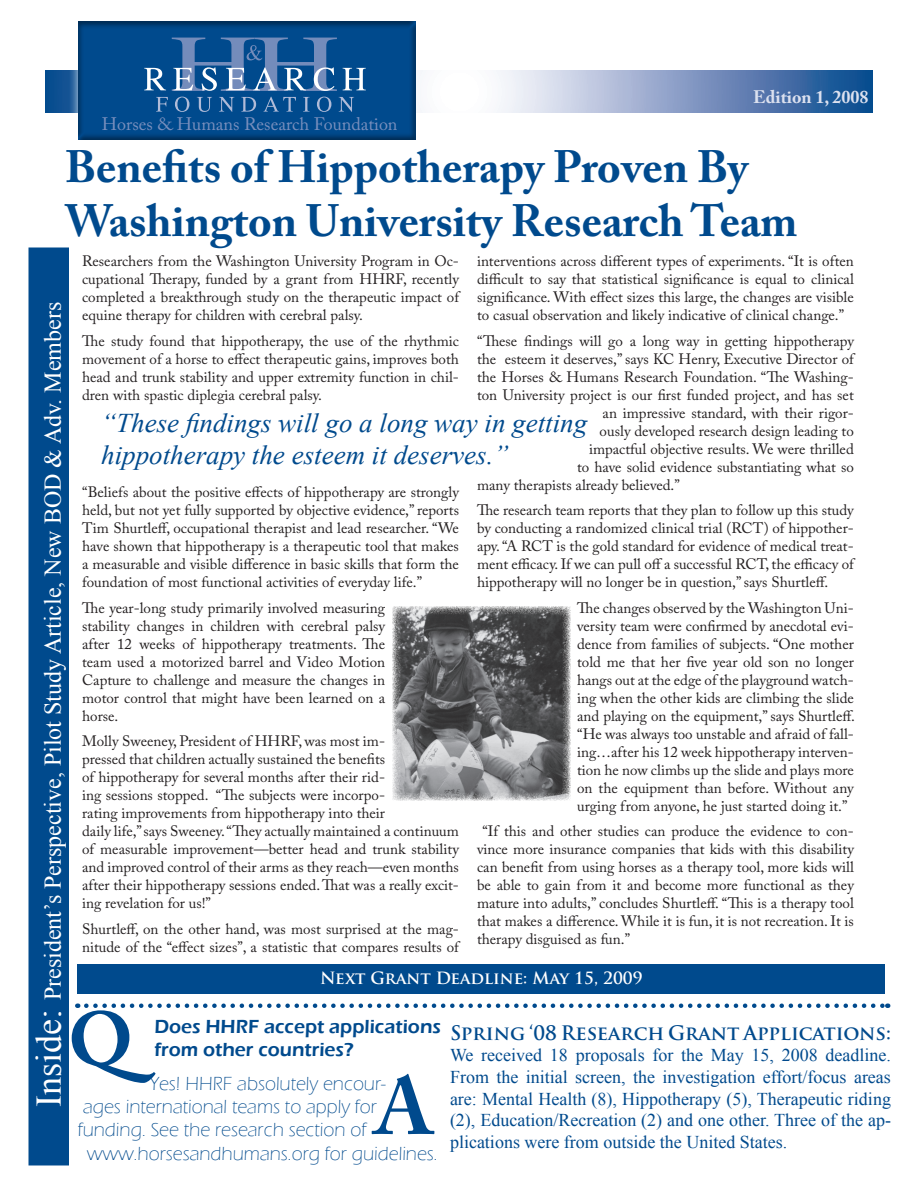
<style>
.page{position:relative;width:918px;height:1188px;background:#fff}
.page>*{position:absolute;margin:0;border:0;box-sizing:border-box;transform-origin:0 0}
.Upper_Right{font:700 81px "Adobe Caslon Pro";color:#004a8d}
.Upper_Right-2{font:700 75px "Adobe Caslon Pro";color:#004a8d}
.Head_2{font:700 45px/54px "Adobe Caslon Pro";color:#004a8d}
.t1{font:italic 27px/32.4px "Times New Roman";color:#004a8d}
.t2{font:24px "Times New Roman";color:#fff}
.Upper_Right-3{font:300 19.5px "Eras ITC";color:#004a8d}
.Upper_Right-4{font:600 19.5px/23.4px "Eras ITC";color:#004a8d}
.Upper_Right-5{font:700 19.5px "Trajan Pro";color:#004a8d}
.Upper_Right-6{font:18px/21.6px "Times New Roman";color:#004a8d;text-align:justify}
.Upper_Right-7{font:18px "Adobe Caslon Pro";color:#798fbd}
.Upper_Right-8{font:700 18px "Adobe Caslon Pro";color:#dce1ef}
.Upper_Right-9{font:700 16.5px "Trajan Pro";color:#fff}
.Body_2{font:15px/18px "Adobe Caslon Pro";color:#231f20;text-align:justify}
.s1{font-size:36px}
</style>
<div class="page">
<div style="left:28px;top:248px;width:41px;height:918px;background:#004a8d"></div>
<svg style="left:45px;top:70px;width:828px;height:42px"></svg>
<div style="left:68px;top:12px;width:363px;height:144px;background:#fff"></div>
<div style="left:76px;top:19px;width:341px;height:121px;background:#231f20;opacity:.5"></div>
<svg style="left:86px;top:1003px;width:805px;height:5px"></svg>
<img style="left:392px;top:606px;width:179px;height:195px">
<div style="left:77px;top:964px;width:808px;height:30px;background:#004a8d"></div>
<p class="Upper_Right-7" style="left:102px;top:113px;width:297px">Horses &amp; Humans Research Foundation</p>
<p class="Upper_Right-8" style="left:753px;top:86px;width:117px">Edition 1, 2008</p>
<p class="Head_2" style="left:65px;top:139px;width:734px">Benefits of Hippotherapy Proven By<br>Washington University Research Team</p>
<p class="Body_2" style="left:82px;top:252px;width:378px">Researchers from the Washington University Program in Oc&shy;cupational Therapy, funded by a grant from HHRF, recently completed a breakthrough study on the therapeutic impact of equine therapy for children with cerebral palsy.</p>
<p class="Body_2" style="left:82px;top:332px;width:378px">The study found that hippotherapy, the use of the rhythmic movement of a horse to effect therapeutic gains, improves both head and trunk stability and upper extremity function in chil&shy;dren with spastic diplegia cerebral palsy.</p>
<p class="Body_2" style="left:477px;top:252px;width:378px">interventions across different types of experiments. “It is often difficult to say that statistical significance is equal to clinical significance. With effect sizes this large, the changes are visible to casual observation and likely indicative of clinical change.”</p>
<p class="Body_2" style="left:477px;top:332px;width:378px">“These findings will go a long way in getting hippotherapy</p>
<p class="Body_2" style="left:477px;top:350px;width:378px">the esteem it deserves,” says KC Henry, Executive Director of</p>
<p class="Body_2" style="left:477px;top:368px;width:378px">the Horses &amp; Humans Research Foundation. “The Washing-</p>
<p class="Body_2" style="left:477px;top:386px;width:378px">ton University project is our first funded project, and has set</p>
<p class="Body_2" style="left:603px;top:404px;width:253px">an impressive standard, with their rigor-</p>
<p class="Body_2" style="left:600px;top:422px;width:256px">ously developed research design leading to</p>
<p class="Body_2" style="left:589px;top:440px;width:266px">impactful objective results. We were thrilled</p>
<p class="Body_2" style="left:577px;top:458px;width:278px">to have solid evidence substantiating what so</p>
<p class="Body_2" style="left:477px;top:476px;width:204px">many therapists already believed.”</p>
<p class="Body_2" style="left:477px;top:501px;width:378px">The research team reports that they plan to follow up this study by conducting a randomized clinical trial (RCT) of hippother&shy;apy. “A RCT is the gold standard for evidence of medical treat&shy;ment efficacy. If we can pull off a successful RCT, the efficacy of hippotherapy will no longer be in question,” says Shurtleff.</p>
<p class="Body_2" style="left:577px;top:599px;width:279px">The changes observed by the Washington Uni&shy;versity team were confirmed by anecdotal evi&shy;dence from families of subjects. “One mother told me that her five year old son no longer hangs out at the edge of the playground watch&shy;ing when the other kids are climbing the slide and playing on the equipment,” says Shurtleff. “He was always too unstable and afraid of fall&shy;ing…after his 12 week hippotherapy interven&shy;tion he now climbs up the slide and plays more on the equipment than before. Without any urging from anyone, he just started doing it.”</p>
<p class="Body_2" style="left:477px;top:822px;width:378px;text-indent:5px">“If this and other studies can produce the evidence to con&shy;vince more insurance companies that kids with this disability can benefit from using horses as a therapy tool, more kids will be able to gain from it and become more functional as they mature into adults,” concludes Shurtleff. “This is a therapy tool that makes a difference. While it is fun, it is not recreation. It is therapy disguised as fun.”</p>
<p class="t2" style="left:37px;top:1107px;width:807px;rotate:-90deg"><span class="s1">Inside:</span> President’s Perspective, Pilot Study Article, New BOD &amp; Adv. Members</p>
<p class="t1" style="left:101px;top:406px;width:488px">“These findings will go a long way in getting hippotherapy the esteem it deserves.”</p>
<p class="Body_2" style="left:82px;top:483px;width:378px">“Beliefs about the positive effects of hippotherapy are strongly held, but not yet fully supported by objective evidence,” reports Tim Shurtleff, occupational therapist and lead researcher. “We have shown that hippotherapy is a therapeutic tool that makes a measurable and visible difference in basic skills that form the foundation of most functional activities of everyday life.”</p>
<p class="Body_2" style="left:82px;top:599px;width:304px">The year-long study primarily involved measuring stability changes in children with cerebral palsy after 12 weeks of hippotherapy treatments. The team used a motorized barrel and Video Motion Capture to challenge and measure the changes in motor control that might have been learned on a horse.</p>
<p class="Body_2" style="left:82px;top:732px;width:378px;text-align:left">Molly Sweeney, President of HHRF, was most im-<br>pressed that children actually sustained the benefits<br>of hippotherapy for several months after their rid-<br>ing sessions stopped. “The subjects were incorpo-<br>rating improvements from hippotherapy into their<br>daily life,” says Sweeney. “They actually maintained a continuum of measurable improvement—better head and trunk stability and improved control of their arms as they reach—even months after their hippotherapy sessions ended. That was a really excit&shy;ing revelation for us!”</p>
<p class="Body_2" style="left:82px;top:920px;width:378px">Shurtleff, on the other hand, was most surprised at the mag&shy;nitude of the “effect sizes”, a statistic that compares results of</p>
<p class="Upper_Right-9" style="left:320px;top:968px;width:324px">Next Grant Deadline: May 15, 2009</p>
<p class="Upper_Right-2" style="left:68px;top:995px;width:67px">Q</p>
<p class="Upper_Right-4" style="left:154px;top:1015px;width:288px">Does HHRF accept applications from other countries?</p>
<p class="Upper_Right" style="left:375px;top:1059px;width:60px">A</p>
<p class="Upper_Right-5" style="left:450px;top:1021px;width:443px">Spring ‘08 Research Grant Applications:</p>
<p class="Upper_Right-6" style="left:450px;top:1044px;width:442px">We received 18 proposals for the May 15, 2008 deadline.<br>From the initial screen, the investigation effort/focus areas are: Mental Health (8), Hippotherapy (5), Therapeutic riding (2), Education/Recreation (2) and one other. Three of the ap&shy;plications were from outside the United States.</p>
<p class="Upper_Right-3" style="left:150px;top:1072px;width:238px">Yes! HHRF absolutely encour-</p>
<p class="Upper_Right-3" style="left:83px;top:1096px;width:295px">ages international teams to apply for</p>
<p class="Upper_Right-3" style="left:78px;top:1119px;width:290px">funding. See the research section of</p>
<p class="Upper_Right-3" style="left:87px;top:1143px;width:352px">www.horsesandhumans.org for guidelines.</p>
</div>
